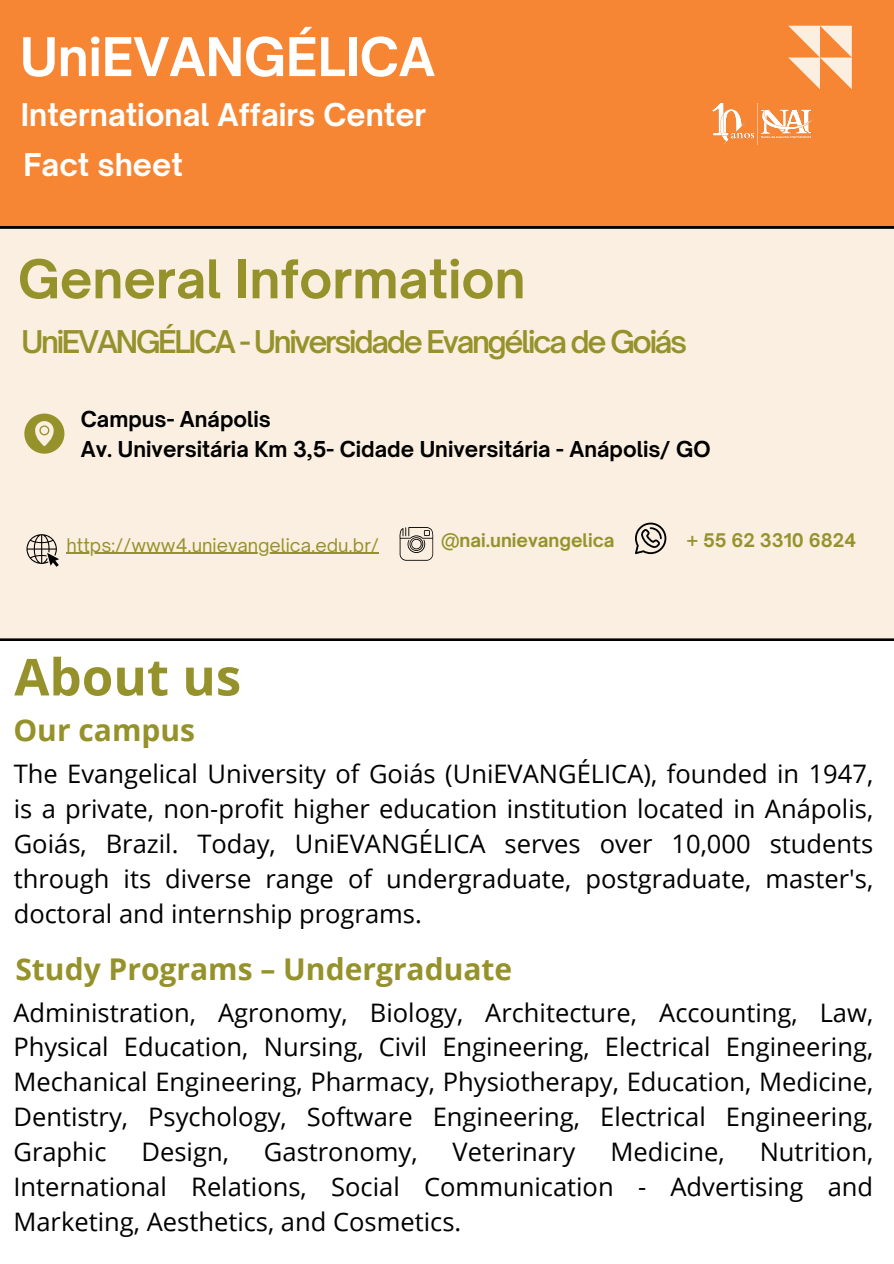
<style>
.page{position:relative;width:894px;height:1264px;background:#fff}
.page>*{position:absolute;margin:0;border:0;box-sizing:border-box;transform-origin:0 0}
.t1{font:700 51px "Open Sauce One";color:#96922b}
.t2{font:700 51px "Open Sauce One";color:#fff}
.t3{font:700 51px "Open Sans";color:#96922b}
.t4{font:600 30px "Open Sauce One";letter-spacing:-.075em;color:#96922b}
.t5{font:700 30px "Open Sans";color:#96922b}
.t6{font:700 30px "Open Sauce One";color:#fff}
.t7{font:25.5px/34.8px "Open Sans";color:#000;text-align:justify}
.t8{font:700 21px/29.2px "Open Sauce One";color:#000}
.t9{font:18px "Open Sauce One";color:#96922b}
.t10{font:700 18px "Open Sauce One";color:#96922b}
</style>
<div class="page">
<div style="left:0;top:0;width:893px;height:226px;background:#f68633"></div>
<div style="left:0;top:226px;width:893px;height:414px;background:#faefe0"></div>
<svg style="left:788px;top:26px;width:63px;height:63px;background:#f7b988"></svg>
<img style="left:698px;top:99px;width:128px;height:50px">
<svg style="left:24px;top:413px;width:40px;height:40px;background:#beb773"></svg>
<svg style="left:26px;top:534px;width:33px;height:33px"></svg>
<hr style="left:66px;top:552px;width:313px;height:1px;background:#96922b">
<svg style="left:399px;top:527px;width:34px;height:33px"></svg>
<svg style="left:634px;top:522px;width:32px;height:32px"></svg>
<h2 class="t2" style="left:20px;top:25px;width:416px">UniEVANGÉLICA</h2>
<h2 class="t6" style="left:21px;top:96px;width:407px">International Affairs Center</h2>
<p class="t6" style="left:23px;top:146px;width:161px">Fact sheet</p>
<p class="t1" style="left:18px;top:247px;width:509px">General Information</p>
<h1 class="t4" style="left:22px;top:323px;width:667px">UniEVANGÉLICA - Universidade Evangélica de Goiás</h1>
<p class="t8" style="left:81px;top:405px;width:631px">Campus- Anápolis<br>Av. Universitária Km 3,5- Cidade Universitária - Anápolis/ GO</p>
<p class="t9" style="left:66px;top:533px;width:314px">https://www4.unievangelica.edu.br/</p>
<h4 class="t10" style="left:441px;top:528px;width:175px">@nai.unievangelica</h4>
<p class="t10" style="left:686px;top:528px;width:171px">+ 55 62 3310 6824</p>
<p class="t3" style="left:14px;top:641px;width:228px">About us</p>
<p class="t5" style="left:13px;top:709px;width:183px">Our campus</p>
<h5 class="t7" style="left:14px;top:755px;width:860px">The Evangelical University of Goiás (UniEVANGÉLICA), founded in 1947, is a private, non-profit higher education institution located in Anápolis, Goiás, Brazil. Today, UniEVANGÉLICA serves over 10,000 students through its diverse range of undergraduate, postgraduate, master's, doctoral and internship programs.</h5>
<p class="t5" style="left:15px;top:947px;width:498px">Study Programs – Undergraduate</p>
<h5 class="t7" style="left:13px;top:994px;width:861px">Administration, Agronomy, Biology, Architecture, Accounting, Law, Physical Education, Nursing, Civil Engineering, Electrical Engineering, Mechanical Engineering, Pharmacy, Physiotherapy, Education, Medicine, Dentistry, Psychology, Software Engineering, Electrical Engineering, Graphic</h5>
<h5 class="t7" style="left:141px;top:1133px;width:89px">Design,</h5>
<h5 class="t7" style="left:264px;top:1133px;width:155px">Gastronomy,</h5>
<h5 class="t7" style="left:452px;top:1133px;width:124px">Veterinary</h5>
<h5 class="t7" style="left:610px;top:1133px;width:116px">Medicine,</h5>
<h5 class="t7" style="left:13px;top:1133px;width:861px;text-indent:746px">Nutrition, International Relations, Social Communication - Advertising and Marketing, Aesthetics, and Cosmetics.</h5>
</div>
